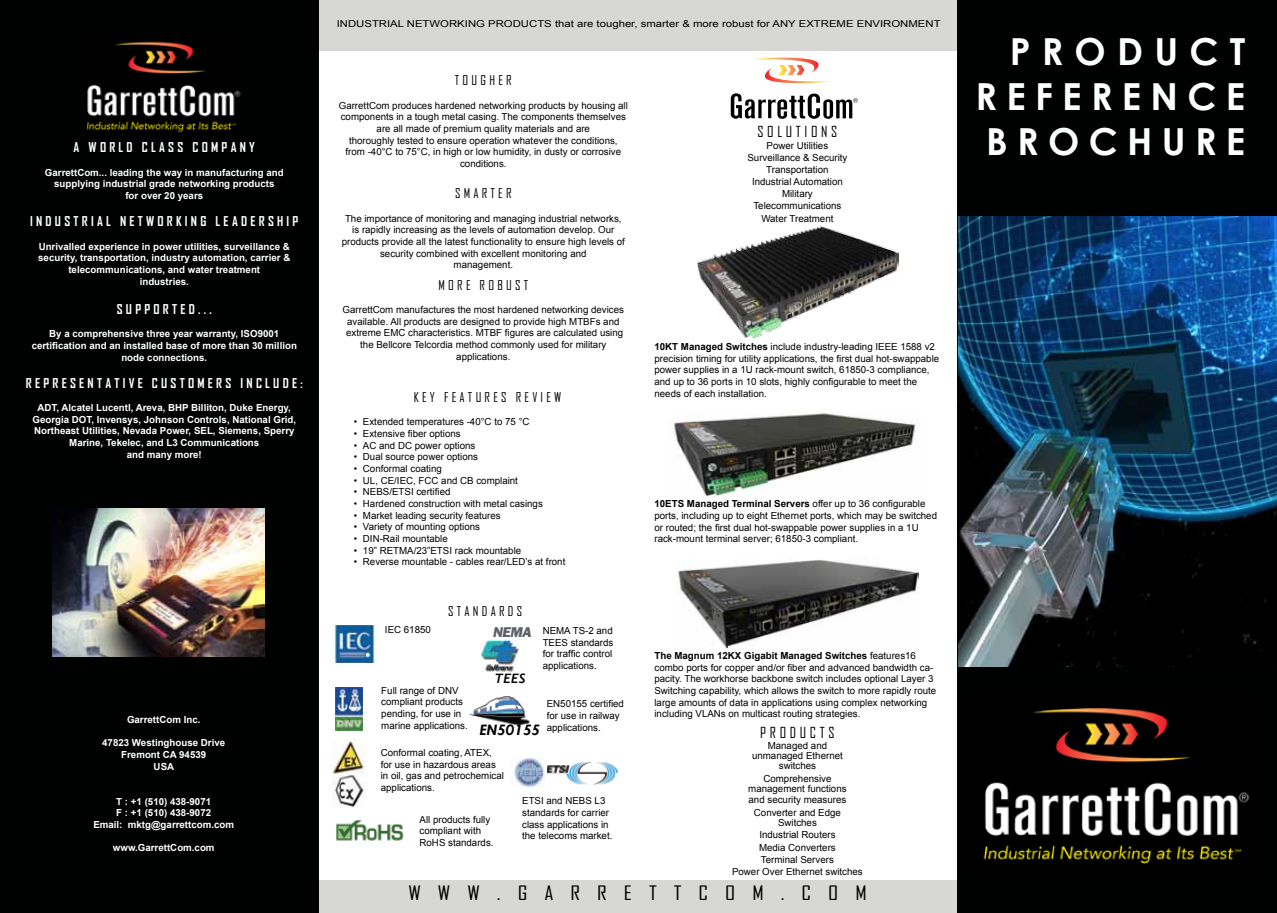
<style>
.page{position:relative;width:1277px;height:913px;background:#fff}
.page>*{position:absolute;margin:0;border:0;box-sizing:border-box;transform-origin:0 0}
.t1{font:700 37.2px/44.7px "Century Gothic";letter-spacing:.25em;color:#fff;text-align:justify}
.t2{font:19.05px "Agency FB";letter-spacing:.75em;color:#000;scale:1.19 1}
.t3{font:italic 700 16.2px "Tw Cen";color:#000}
.t4{font:14.55px "Agency FB";letter-spacing:.25em;color:#000}
.t5{font:700 12.9px "Agency FB";letter-spacing:.25em;color:#fff}
.t6{font:12.9px "Agency FB";letter-spacing:.25em;color:#000}
.t7{font:italic 700 12.9px "Trebuchet";color:#000}
.t8{font:9.75px/11.7px "Arial";color:#000;text-align:center}
.t9{font:700 9.75px/11.7px "Arial";color:#fff;text-align:center}
.t10{font:9.6px "Arial";color:#000;scale:1.19 1}
.s1{font-family:"Franklin Gothic";font-weight:800;font-style:italic;font-size:14.55px;color:#5e6168}
.s2{font-weight:700}
</style>
<div class="page">
<div style="left:319px;top:0;width:639px;height:50px;background:#d7d8d6"></div>
<div style="left:317px;top:880px;width:640px;height:33px;background:#d7d8d6"></div>
<div style="left:957px;top:0;width:320px;height:913px;background:#000101"></div>
<div style="left:0;top:0;width:319px;height:913px;background:#000101"></div>
<img style="left:547px;top:762px;width:71px;height:23px">
<img style="left:333px;top:625px;width:43px;height:38px">
<img style="left:336px;top:820px;width:68px;height:21px">
<img style="left:335px;top:688px;width:28px;height:42px">
<img style="left:512px;top:757px;width:33px;height:31px">
<img style="left:481px;top:641px;width:37px;height:30px">
<img style="left:468px;top:696px;width:62px;height:29px">
<img style="left:332px;top:739px;width:33px;height:68px">
<svg style="left:754px;top:58px;width:76px;height:26px"></svg>
<svg style="left:730px;top:93px;width:127px;height:26px"></svg>
<img style="left:52px;top:508px;width:213px;height:149px">
<img style="left:958px;top:216px;width:319px;height:450px">
<img style="left:983px;top:708px;width:267px;height:156px">
<img style="left:87px;top:41px;width:154px;height:92px">
<img style="left:697px;top:226px;width:202px;height:112px">
<img style="left:669px;top:412px;width:247px;height:85px">
<img style="left:676px;top:559px;width:242px;height:90px">
<h3 class="t5" style="left:74px;top:140px;width:183px">A WORLD CLASS COMPANY</h3>
<p class="t9" style="left:45px;top:167px;width:240px">GarrettCom... leading the way in manufacturing and supplying industrial grade networking products<br>for over 20 years</p>
<h3 class="t5" style="left:30px;top:213px;width:270px">INDUSTRIAL NETWORKING LEADERSHIP</h3>
<p class="t9" style="left:38px;top:241px;width:254px">Unrivalled experience in power utilities, surveillance &amp; security, transportation, industry automation, carrier &amp; telecommunications, and water treatment<br>industries.</p>
<h3 class="t5" style="left:117px;top:301px;width:96px">SUPPORTED...</h3>
<p class="t9" style="left:32px;top:328px;width:267px">By a comprehensive three year warranty, ISO9001 certification and an installed base of more than 30 million node connections.</p>
<h3 class="t5" style="left:26px;top:375px;width:278px">REPRESENTATIVE CUSTOMERS INCLUDE:</h3>
<p class="t9" style="left:32px;top:402px;width:265px">ADT, Alcatel Lucentl, Areva, BHP Billiton, Duke Energy, Georgia DOT, Invensys, Johnson Controls, National Grid, Northeast Utilities, Nevada Power, SEL, Siemens, Sperry Marine, Tekelec, and L3 Communications<br>and many more!</p>
<p class="t9" style="left:127px;top:714px;width:75px">GarrettCom Inc.</p>
<p class="t9" style="left:102px;top:737px;width:124px">47823 Westinghouse Drive<br>Fremont CA 94539<br>USA</p>
<p class="t9" style="left:93px;top:795px;width:142px">T : +1 (510) 438-9071<br>F : +1 (510) 438-9072<br>Email: mktg@garrettcom.com</p>
<p class="t9" style="left:113px;top:842px;width:103px">www.GarrettCom.com</p>
<p class="t10" style="left:337px;top:17px;width:509px">INDUSTRIAL NETWORKING PRODUCTS that are tougher, smarter &amp; more robust for ANY EXTREME ENVIRONMENT</p>
<h3 class="t6" style="left:455px;top:73px;width:58px">TOUGHER</h3>
<p class="t8" style="left:339px;top:100px;width:291px">GarrettCom produces hardened networking products by housing all components in a tough metal casing. The components themselves are all made of premium quality materials and are<br>thoroughly tested to ensure operation whatever the conditions, from -40°C to 75°C, in high or low humidity, in dusty or corrosive conditions.</p>
<h3 class="t6" style="left:455px;top:185px;width:58px">SMARTER</h3>
<p class="t8" style="left:342px;top:212px;width:285px">The importance of monitoring and managing industrial networks, is rapidly increasing as the levels of automation develop. Our products provide all the latest functionality to ensure high levels of security combined with excellent monitoring and<br>management.</p>
<h3 class="t6" style="left:438px;top:277px;width:91px">MORE ROBUST</h3>
<p class="t8" style="left:342px;top:304px;width:283px">GarrettCom manufactures the most hardened networking devices available. All products are designed to provide high MTBFs and extreme EMC characteristics. MTBF figures are calculated using the Bellcore Telcordia method commonly used for military applications.</p>
<h3 class="t6" style="left:414px;top:389px;width:149px">KEY FEATURES REVIEW</h3>
<p class="t8" style="left:354px;top:416px;width:177px">• Extended temperatures -40°C to 75 °C</p>
<p class="t8" style="left:354px;top:428px;width:108px">• Extensive fiber options</p>
<p class="t8" style="left:354px;top:439px;width:123px">• AC and DC power options</p>
<p class="t8" style="left:354px;top:451px;width:126px">• Dual source power options</p>
<p class="t8" style="left:354px;top:463px;width:90px">• Conformal coating</p>
<p class="t8" style="left:354px;top:474px;width:166px">• UL, CE/IEC, FCC and CB complaint</p>
<p class="t8" style="left:354px;top:486px;width:98px">• NEBS/ETSI certified</p>
<p class="t8" style="left:354px;top:498px;width:191px">• Hardened construction with metal casings</p>
<p class="t8" style="left:354px;top:509px;width:148px">• Market leading security features</p>
<p class="t8" style="left:354px;top:521px;width:128px">• Variety of mounting options</p>
<p class="t8" style="left:354px;top:533px;width:95px">• DIN-Rail mountable</p>
<p class="t8" style="left:354px;top:544px;width:169px">• 19” RETMA/23”ETSI rack mountable</p>
<p class="t8" style="left:354px;top:556px;width:213px">• Reverse mountable - cables rear/LED’s at front</p>
<p class="t8" style="left:385px;top:624px;width:47px">IEC 61850</p>
<h3 class="t6" style="left:448px;top:603px;width:76px">STANDARDS</h3>
<p class="t8" style="left:543px;top:625px;width:72px;text-align:justify;text-indent:-50px"><span class="s1">NEMA</span> NEMA TS-2 and TEES standards for traffic control applications.</p>
<h3 class="t7" style="left:494px;top:670px;width:32px">TEES</h3>
<p class="t8" style="left:381px;top:684px;width:88px;text-align:left">Full range of DNV compliant products pending, for use in marine applications.</p>
<p class="t8" style="left:547px;top:698px;width:79px;text-align:left">EN50155 certified for use in railway applications.</p>
<h3 class="t3" style="left:480px;top:720px;width:62px">EN50155</h3>
<p class="t8" style="left:381px;top:746px;width:125px;text-align:left">Conformal coating, ATEX, for use in hazardous areas in oil, gas and petrochemical applications.</p>
<p class="t8" style="left:419px;top:813px;width:76px;text-align:left">All products fully compliant with<br>RoHS standards.</p>
<p class="t8" style="left:522px;top:795px;width:92px;text-align:left">ETSI and NEBS L3 standards for carrier class applications in the telecoms market.</p>
<h3 class="t4" style="left:757px;top:123px;width:81px">SOLUTIONS</h3>
<p class="t8" style="left:747px;top:140px;width:101px">Power Utilities<br>Surveillance &amp; Security<br>Transportation<br>Industrial Automation<br>Military<br>Telecommunications<br>Water Treatment</p>
<p class="t8" style="left:654px;top:341px;width:286px;text-align:left"><span class="s2">10KT Managed Switches</span> include industry-leading IEEE 1588 v2 precision timing for utility applications, the first dual hot-swappable power supplies in a 1U rack-mount switch, 61850-3 compliance, and up to 36 ports in 10 slots, highly configurable to meet the needs of each installation.</p>
<p class="t8" style="left:654px;top:498px;width:284px;text-align:left"><span class="s2">10ETS Managed Terminal Servers</span> offer up to 36 configurable ports, including up to eight Ethernet ports, which may be switched or routed; the first dual hot-swappable power supplies in a 1U rack-mount terminal server; 61850-3 compliant.</p>
<p class="t8" style="left:654px;top:650px;width:283px;text-align:left"><span class="s2">The Magnum 12KX Gigabit Managed Switches</span> features16 combo ports for copper and/or fiber and advanced bandwidth ca&shy;pacity. The workhorse backbone switch includes optional Layer 3<br>Switching capability, which allows the switch to more rapidly route large amounts of data in applications using complex networking including VLANs on multicast routing strategies.</p>
<h3 class="t4" style="left:760px;top:724px;width:76px">PRODUCTS</h3>
<p class="t8" style="left:752px;top:740px;width:92px;line-height:10.2px">Managed and unmanaged Ethernet switches</p>
<p class="t8" style="left:748px;top:773px;width:100px;line-height:10.2px">Comprehensive management functions and security measures</p>
<p class="t8" style="left:754px;top:807px;width:88px;line-height:10.2px">Converter and Edge<br>Switches</p>
<p class="t8" style="left:732px;top:829px;width:132px;line-height:12.3px">Industrial Routers<br>Media Converters<br>Terminal Servers<br>Power Over Ethernet switches</p>
<h2 class="t2" style="left:408px;top:881px;width:386px">WWW.GARRETTCOM.COM</h2>
<h1 class="t1" style="left:975px;top:28px;width:271px;text-indent:34px">PRODUCT REFERENCE BROCHURE</h1>
</div>
